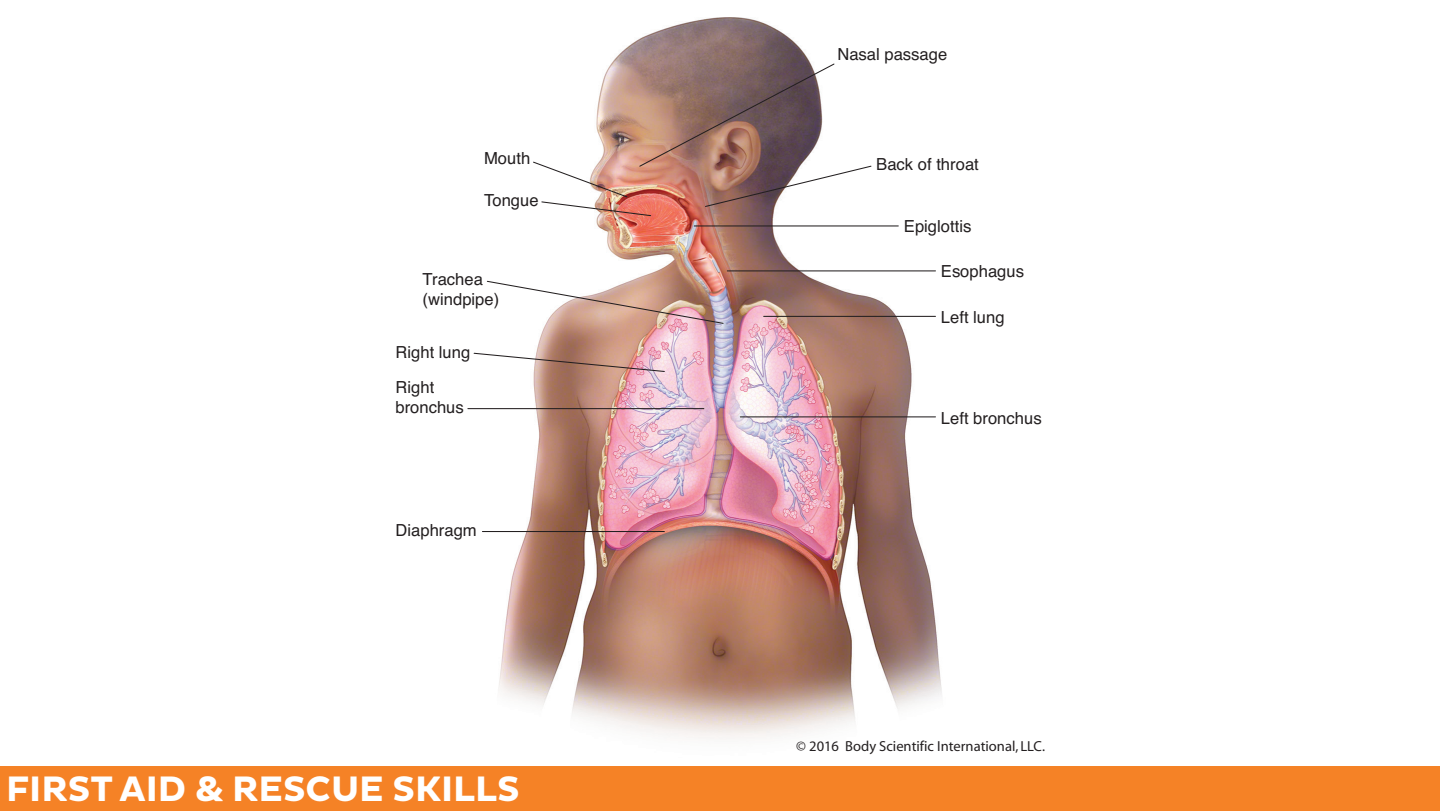
<style>
.page{position:relative;width:1440px;height:811px;background:#fff}
.page>*{position:absolute;margin:0;border:0;box-sizing:border-box;transform-origin:0 0}
.t1{font:700 36px "Pluto Sans";color:#fff}
.t2{font:16.6px/20px "Helvetica";color:#231f20}
.t3{font:14.6px "Myriad";color:#231f20}
</style>
<div class="page">
<img style="left:495px;top:18px;width:447px;height:721px">
<img style="left:467px;top:63px;width:470px;height:469px">
<div style="left:0;top:766px;width:1440px;height:45px;background:#f58226"></div>
<p class="t2" style="left:837px;top:45px;width:112px">Nasal passage</p>
<p class="t2" style="left:484px;top:149px;width:48px">Mouth</p>
<p class="t2" style="left:876px;top:155px;width:104px">Back of throat</p>
<p class="t2" style="left:484px;top:191px;width:56px">Tongue</p>
<p class="t2" style="left:423px;top:270px;width:78px">Trachea (windpipe)</p>
<p class="t2" style="left:395px;top:342px;width:76px">Right lung</p>
<p class="t2" style="left:395px;top:377px;width:70px">Right bronchus</p>
<p class="t2" style="left:395px;top:521px;width:83px">Diaphragm</p>
<p class="t1" style="left:6px;top:768px;width:515px">FIRST AID &amp; RESCUE SKILLS</p>
<p class="t2" style="left:904px;top:217px;width:69px">Epiglottis</p>
<p class="t2" style="left:941px;top:262px;width:85px">Esophagus</p>
<p class="t2" style="left:941px;top:308px;width:65px">Left lung</p>
<p class="t2" style="left:941px;top:409px;width:102px">Left bronchus</p>
<p class="t3" style="left:796px;top:739px;width:250px">© 2016 Body Scientific International, LLC.</p>
</div>
